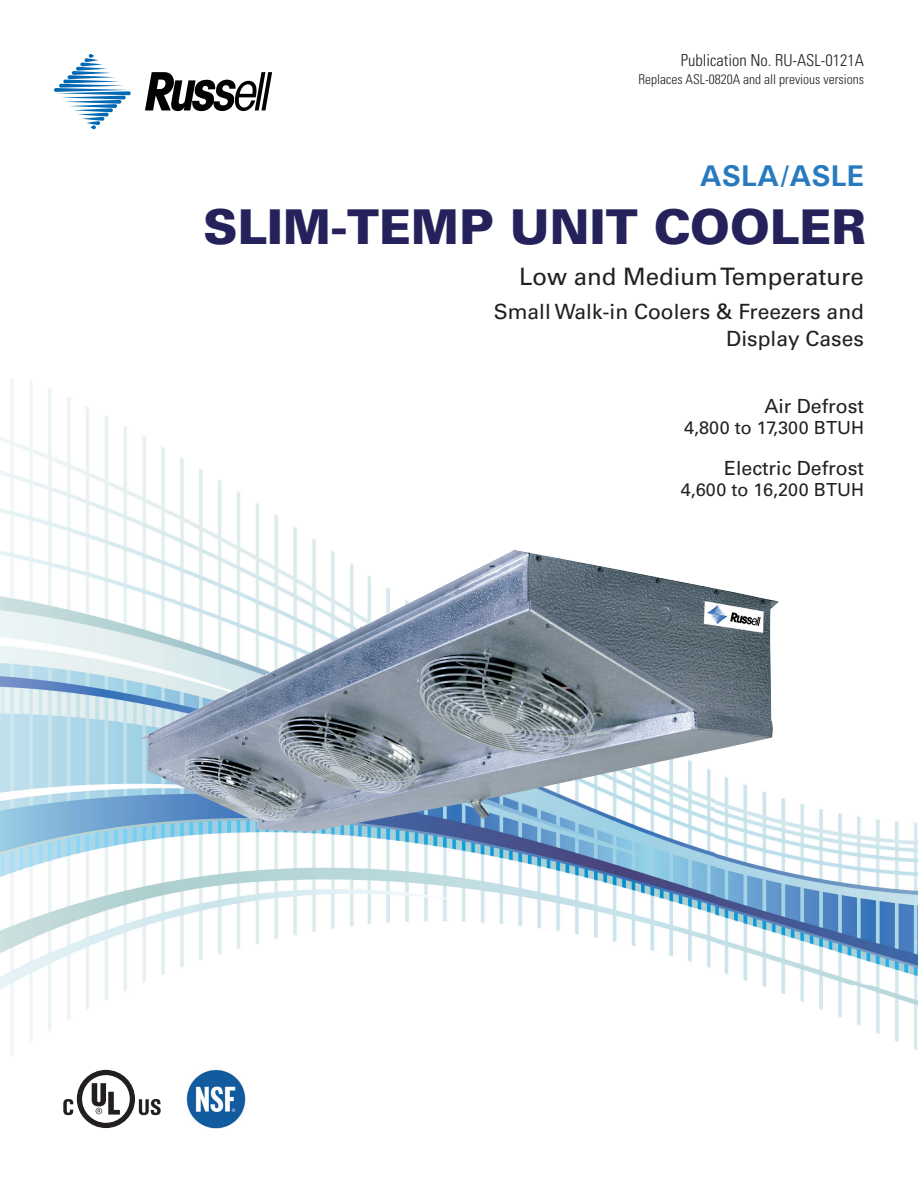
<style>
.page{position:relative;width:918px;height:1188px;background:#fff}
.page>*{position:absolute;margin:0;border:0;box-sizing:border-box;transform-origin:0 0}
.t1{font:900 48px "Univers";color:#25225b}
.t2{font:700 30px "Univers";color:#277abe}
.t3{font:24px "Univers";color:#231f20}
.t4{font:21px/27px "Univers";color:#231f20;text-align:right}
.t5{font:19.5px "Univers";color:#231f20}
.t6{font:18px "Univers";color:#231f20}
.t7{font:300 condensed 16.5px "Univers LT Std";color:#231f20}
.t8{font:300 condensed 13.5px "Univers LT Std";color:#231f20}
</style>
<div class="page">
<img style="left:0;top:378px;width:918px;height:751px">
<svg style="left:54px;top:88px;width:74px;height:4px"></svg>
<svg style="left:59px;top:84px;width:65px;height:4px"></svg>
<hr style="left:63px;top:80px;width:57px;height:3px;background:#0168b3;border-radius:2px">
<svg style="left:68px;top:75px;width:47px;height:4px"></svg>
<svg style="left:72px;top:71px;width:39px;height:4px"></svg>
<svg style="left:76px;top:67px;width:31px;height:4px"></svg>
<hr style="left:80px;top:63px;width:23px;height:3px;background:#0168b3;border-radius:2px">
<svg style="left:85px;top:58px;width:13px;height:4px"></svg>
<svg style="left:89px;top:54px;width:5px;height:4px"></svg>
<svg style="left:56px;top:91px;width:75px;height:4px"></svg>
<hr style="left:61px;top:96px;width:65px;height:3px;background:#0168b3;border-radius:2px">
<svg style="left:65px;top:100px;width:56px;height:4px"></svg>
<svg style="left:69px;top:104px;width:48px;height:4px"></svg>
<svg style="left:74px;top:108px;width:39px;height:4px"></svg>
<hr style="left:78px;top:113px;width:31px;height:3px;background:#0168b3;border-radius:2px">
<svg style="left:82px;top:117px;width:22px;height:4px"></svg>
<svg style="left:86px;top:121px;width:14px;height:4px"></svg>
<svg style="left:91px;top:125px;width:5px;height:4px"></svg>
<svg style="left:145px;top:72px;width:127px;height:39px"></svg>
<svg style="left:63px;top:1070px;width:98px;height:58px"></svg>
<img style="left:185px;top:1069px;width:62px;height:60px">
<img style="left:141px;top:550px;width:638px;height:282px">
<p class="t7" style="left:681px;top:51px;width:185px">Publication No. RU-ASL-0121A</p>
<p class="t8" style="left:638px;top:72px;width:227px">Replaces ASL-0820A and all previous versions</p>
<h2 class="t2" style="left:700px;top:157px;width:166px">ASLA/ASLE</h2>
<h1 class="t1" style="left:203px;top:196px;width:664px">SLIM-TEMP UNIT COOLER</h1>
<p class="t3" style="left:519px;top:262px;width:346px">Low and Medium Temperature</p>
<p class="t4" style="left:494px;top:298px;width:372px">Small Walk-in Coolers &amp; Freezers and<br>Display Cases</p>
<p class="t5" style="left:764px;top:395px;width:101px">Air Defrost</p>
<p class="t6" style="left:684px;top:417px;width:181px">4,800 to 17,300 BTUH</p>
<p class="t5" style="left:724px;top:457px;width:141px">Electric Defrost</p>
<p class="t6" style="left:681px;top:479px;width:185px">4,600 to 16,200 BTUH</p>
</div>
